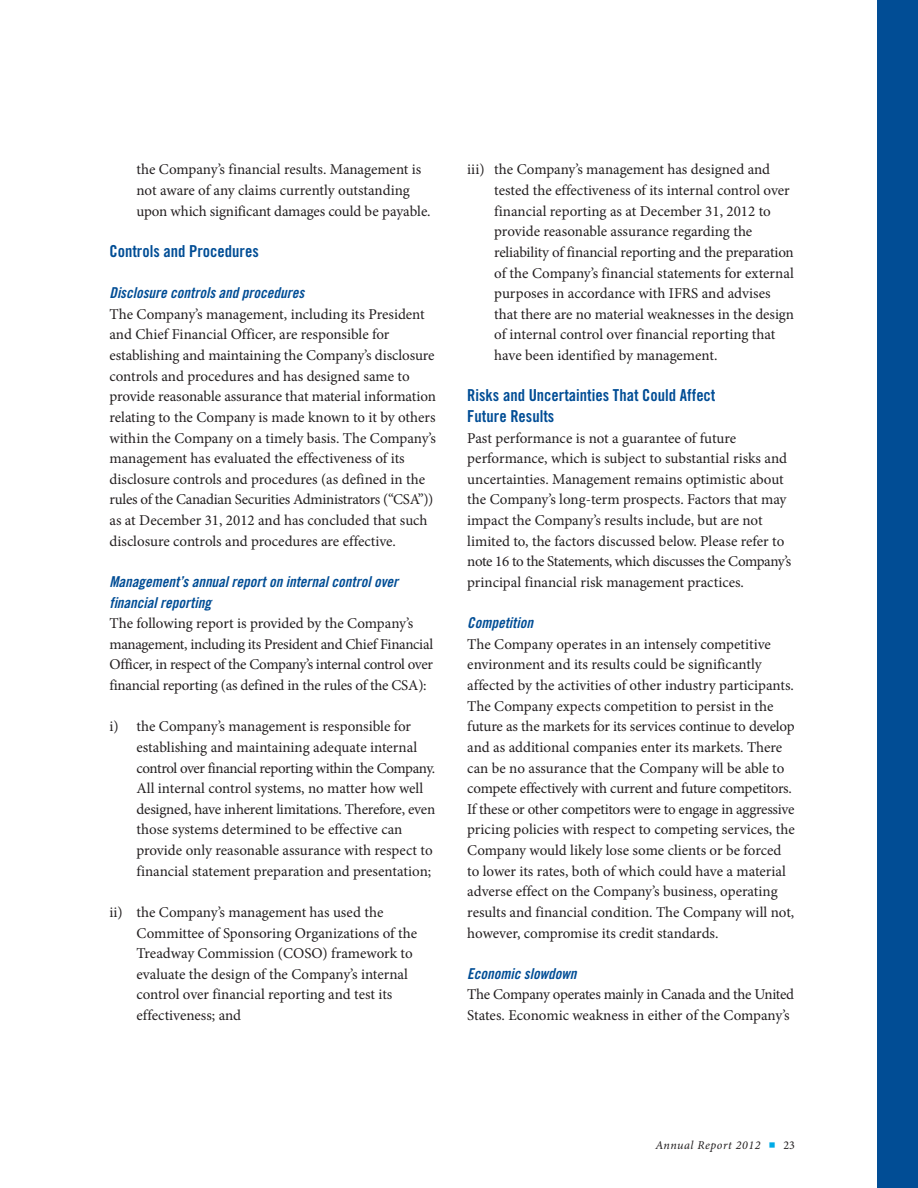
<style>
.page{position:relative;width:918px;height:1188px;background:#fff}
.page>*{position:absolute;margin:0;border:0;box-sizing:border-box;transform-origin:0 0}
.t1{font:16.5px/20.7px "Trade Gothic LT Std Bd Cn 20";color:#014d95}
.t2{font:15px/20.7px "Minion Pro";letter-spacing:-.005em;color:#231f20}
.t3{font:15px/20.7px "Trade Gothic LT Std Bd Cn 20 Obl";color:#014d95}
.t4{font:italic 12px "Minion Pro";letter-spacing:.045em;color:#231f20}
.s1{font-family:"Itc Eras";font-weight:300;font-style:normal;font-size:21px;color:#00abe7}
.s2{font-style:normal}
</style>
<div class="page">
<div style="left:877px;top:0;width:41px;height:1188px;background:#014d95"></div>
<p class="t2" style="left:137px;top:161px;width:296px">the Company’s financial results. Management is not aware of any claims currently outstanding upon which significant damages could be payable.</p>
<p class="t1" style="left:110px;top:242px;width:151px">Controls and Procedures</p>
<p class="t3" style="left:110px;top:284px;width:196px">Disclosure controls and procedures</p>
<p class="t2" style="left:109px;top:305px;width:328px">The Company’s management, including its President and Chief Financial Officer, are responsible for establishing and maintaining the Company’s disclosure controls and procedures and has designed same to provide reasonable assurance that material information relating to the Company is made known to it by others within the Company on a timely basis. The Company’s management has evaluated the effectiveness of its disclosure controls and procedures (as defined in the rules of the Canadian Securities Administrators (“CSA”)) as at December 31, 2012 and has concluded that such disclosure controls and procedures are effective.</p>
<p class="t3" style="left:109px;top:572px;width:290px">Management’s annual report on internal control over financial reporting</p>
<p class="t2" style="left:109px;top:614px;width:325px">The following report is provided by the Company’s management, including its President and Chief Financial Officer, in respect of the Company’s internal control over financial reporting (as defined in the rules of the CSA):</p>
<p class="t2" style="left:136px;top:717px;width:300px;text-indent:-27px">i) the Company’s management is responsible for establishing and maintaining adequate internal control over financial reporting within the Company.<br>All internal control systems, no matter how well designed, have inherent limitations. Therefore, even those systems determined to be effective can provide only reasonable assurance with respect to financial statement preparation and presentation;</p>
<p class="t2" style="left:136px;top:903px;width:282px;text-indent:-27px">ii) the Company’s management has used the Committee of Sponsoring Organizations of the Treadway Commission (COSO) framework to evaluate the design of the Company’s internal control over financial reporting and test its effectiveness; and</p>
<p class="t2" style="left:494px;top:161px;width:301px;text-indent:-27px">iii) the Company’s management has designed and tested the effectiveness of its internal control over financial reporting as at December 31, 2012 to provide reasonable assurance regarding the reliability of financial reporting and the preparation of the Company’s financial statements for external purposes in accordance with IFRS and advises that there are no material weaknesses in the design of internal control over financial reporting that have been identified by management.</p>
<p class="t1" style="left:467px;top:386px;width:250px">Risks and Uncertainties That Could Affect<br>Future Results</p>
<p class="t2" style="left:467px;top:429px;width:326px">Past performance is not a guarantee of future performance, which is subject to substantial risks and uncertainties. Management remains optimistic about the Company’s long-term prospects. Factors that may impact the Company’s results include, but are not limited to, the factors discussed below. Please refer to note 16 to the Statements, which discusses the Company’s principal financial risk management practices.</p>
<p class="t3" style="left:467px;top:614px;width:67px">Competition</p>
<p class="t2" style="left:467px;top:635px;width:329px">The Company operates in an intensely competitive environment and its results could be significantly affected by the activities of other industry participants.<br>The Company expects competition to persist in the future as the markets for its services continue to develop and as additional companies enter its markets. There can be no assurance that the Company will be able to compete effectively with current and future competitors.<br>If these or other competitors were to engage in aggressive pricing policies with respect to competing services, the Company would likely lose some clients or be forced to lower its rates, both of which could have a material adverse effect on the Company’s business, operating results and financial condition. The Company will not, however, compromise its credit standards.</p>
<p class="t3" style="left:467px;top:964px;width:111px">Economic slowdown</p>
<p class="t2" style="left:467px;top:986px;width:328px">The Company operates mainly in Canada and the United<br>States. Economic weakness in either of the Company’s</p>
<p class="t4" style="left:655px;top:1141px;width:141px">Annual Report 2012 <span class="s1">•</span> <span class="s2">23</span></p>
</div>
